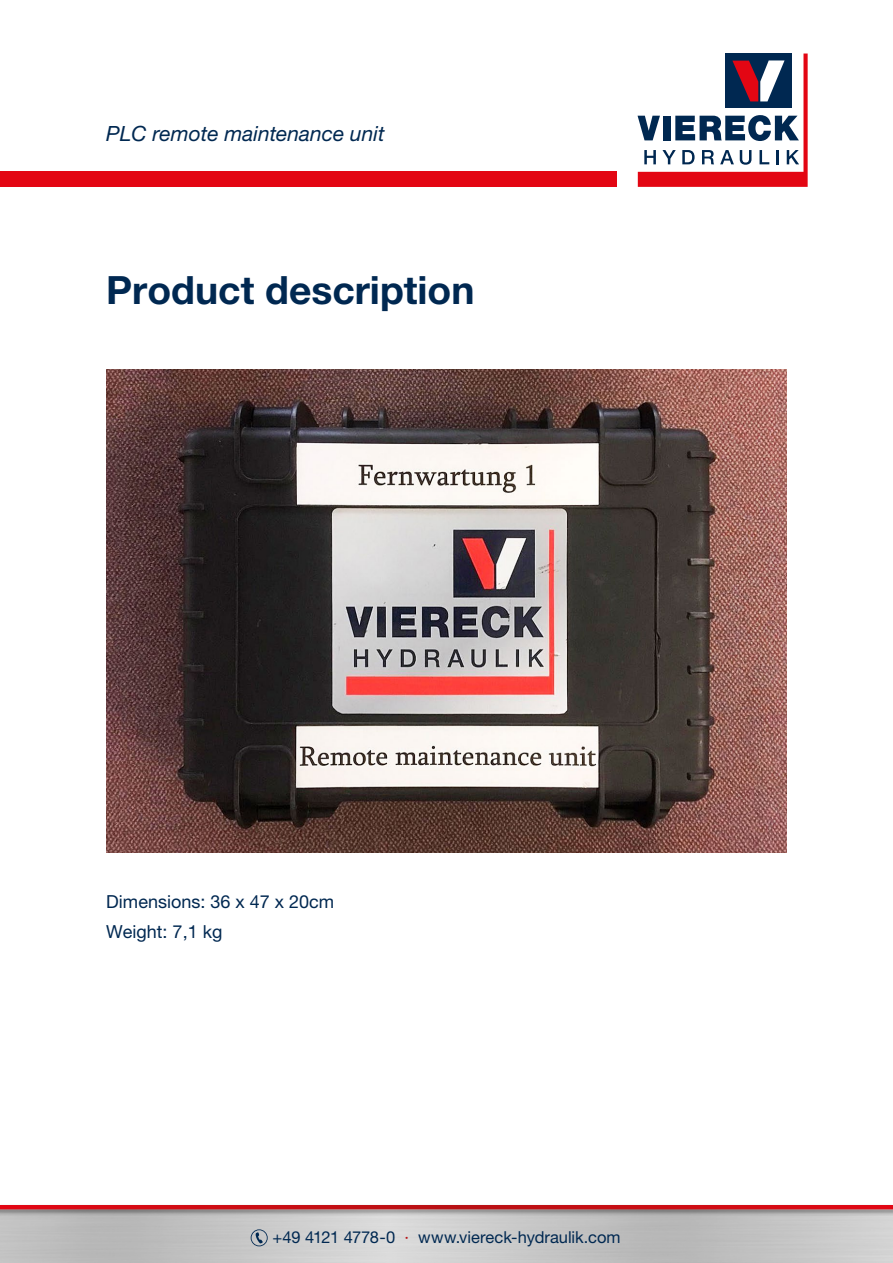
<style>
.page{position:relative;width:893px;height:1263px;background:#fff}
.page>*{position:absolute;margin:0;border:0;box-sizing:border-box;transform-origin:0 0}
.t1{font:700 39px "Helvetica Neue LT Pro";color:#002851}
.t2{font:italic 21px "Helvetica Neue LT Pro";color:#002851}
.t3{font:18px/30px "Helvetica Neue LT Pro";color:#002851}
.t4{font:16.5px "Helvetica Neue LT Pro";color:#002851}
.s1{color:#b71114}
</style>
<div class="page">
<div style="left:0;top:1204px;width:893px;height:12px;background:#f8f8f8"></div>
<svg style="left:0;top:1205px;width:893px;height:4px;background:#cc0c13"></svg>
<img style="left:0;top:1209px;width:893px;height:54px">
<div style="left:0;top:172px;width:617px;height:15px;background:#e30613"></div>
<svg style="left:637px;top:54px;width:171px;height:133px"></svg>
<svg style="left:251px;top:1229px;width:17px;height:17px"></svg>
<img style="left:106px;top:370px;width:681px;height:483px">
<p class="t2" style="left:106px;top:120px;width:280px">PLC remote maintenance unit</p>
<h1 class="t1" style="left:106px;top:266px;width:370px">Product description</h1>
<p class="t3" style="left:106px;top:886px;width:229px">Dimensions: 36 x 47 x 20cm<br>Weight: 7,1 kg</p>
<p class="t4" style="left:272px;top:1227px;width:350px">+49 4121 4778-0 <span class="s1">·</span> www.viereck-hydraulik.com</p>
</div>
